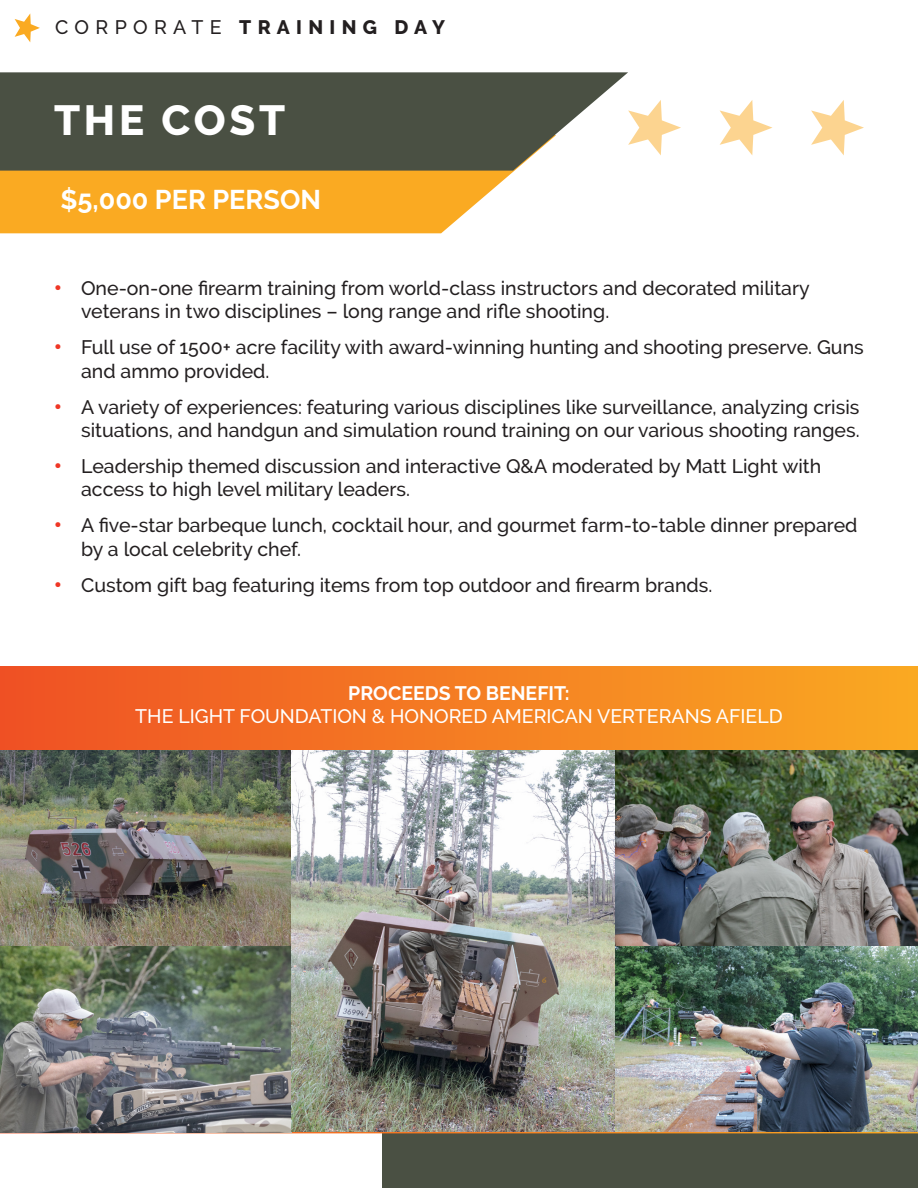
<style>
.page{position:relative;width:918px;height:1188px;background:#fff}
.page>*{position:absolute;margin:0;border:0;box-sizing:border-box;transform-origin:0 0}
.t1{font:800 42px "Raleway";letter-spacing:.09em;color:#fff}
.t2{font:700 27px "Raleway";color:#fff}
.t3{font:500 19.5px/23.4px "Raleway";color:#231f20}
.t4{font:500 19.5px "Raleway";color:#fff}
.t5{font:800 19.5px "Raleway";letter-spacing:.325em;color:#231f20}
.t6{font:700 19.5px "Raleway";color:#fff}
.s1{font-weight:500}
.s2{font-weight:800;font-size:21px;color:#ef3625}
</style>
<div class="page">
<div style="left:383px;top:1132px;width:535px;height:56px;background:#4a5043"></div>
<hr style="left:0;top:1131px;width:918px;height:2px;background:#fff">
<svg style="left:15px;top:13px;width:25px;height:29px"></svg>
<div style="left:0;top:666px;width:918px;height:85px;background:linear-gradient(to right,#ef5024,#faa922)"></div>
<svg style="left:0;top:171px;width:514px;height:62px;background:#faaf31"></svg>
<svg style="left:0;top:72px;width:628px;height:99px;background:#5b6054"></svg>
<svg style="left:628px;top:100px;width:53px;height:55px"></svg>
<svg style="left:720px;top:100px;width:53px;height:55px"></svg>
<svg style="left:811px;top:100px;width:53px;height:55px"></svg>
<img style="left:0;top:751px;width:918px;height:381px">
<p class="t5" style="left:55px;top:16px;width:391px"><span class="s1">CORPORATE</span> TRAINING DAY</p>
<p class="t1" style="left:54px;top:96px;width:233px">THE COST</p>
<p class="t2" style="left:60px;top:184px;width:262px">$5,000 PER PERSON</p>
<p class="t3" style="left:81px;top:276px;width:730px;text-indent:-27px"><span class="s2">•</span> One-on-one firearm training from world-class instructors and decorated military veterans in two disciplines – long range and rifle shooting.</p>
<p class="t3" style="left:81px;top:336px;width:784px;text-indent:-27px"><span class="s2">•</span> Full use of 1500+ acre facility with award-winning hunting and shooting preserve. Guns and ammo provided.</p>
<p class="t3" style="left:54px;top:395px;width:807px;text-align:right"><span class="s2">•</span> A variety of experiences: featuring various disciplines like surveillance, analyzing crisis situations, and handgun and simulation round training on our various shooting ranges.</p>
<p class="t3" style="left:81px;top:454px;width:742px;text-indent:-27px"><span class="s2">•</span> Leadership themed discussion and interactive Q&amp;A moderated by Matt Light with access to high level military leaders.</p>
<p class="t3" style="left:81px;top:514px;width:778px;text-indent:-27px"><span class="s2">•</span> A five-star barbeque lunch, cocktail hour, and gourmet farm-to-table dinner prepared by a local celebrity chef.</p>
<p class="t3" style="left:54px;top:573px;width:660px"><span class="s2">•</span> Custom gift bag featuring items from top outdoor and firearm brands.</p>
<p class="t6" style="left:348px;top:682px;width:223px">PROCEEDS TO BENEFIT:</p>
<p class="t4" style="left:135px;top:705px;width:649px">THE LIGHT FOUNDATION &amp; HONORED AMERICAN VERTERANS AFIELD</p>
</div>
